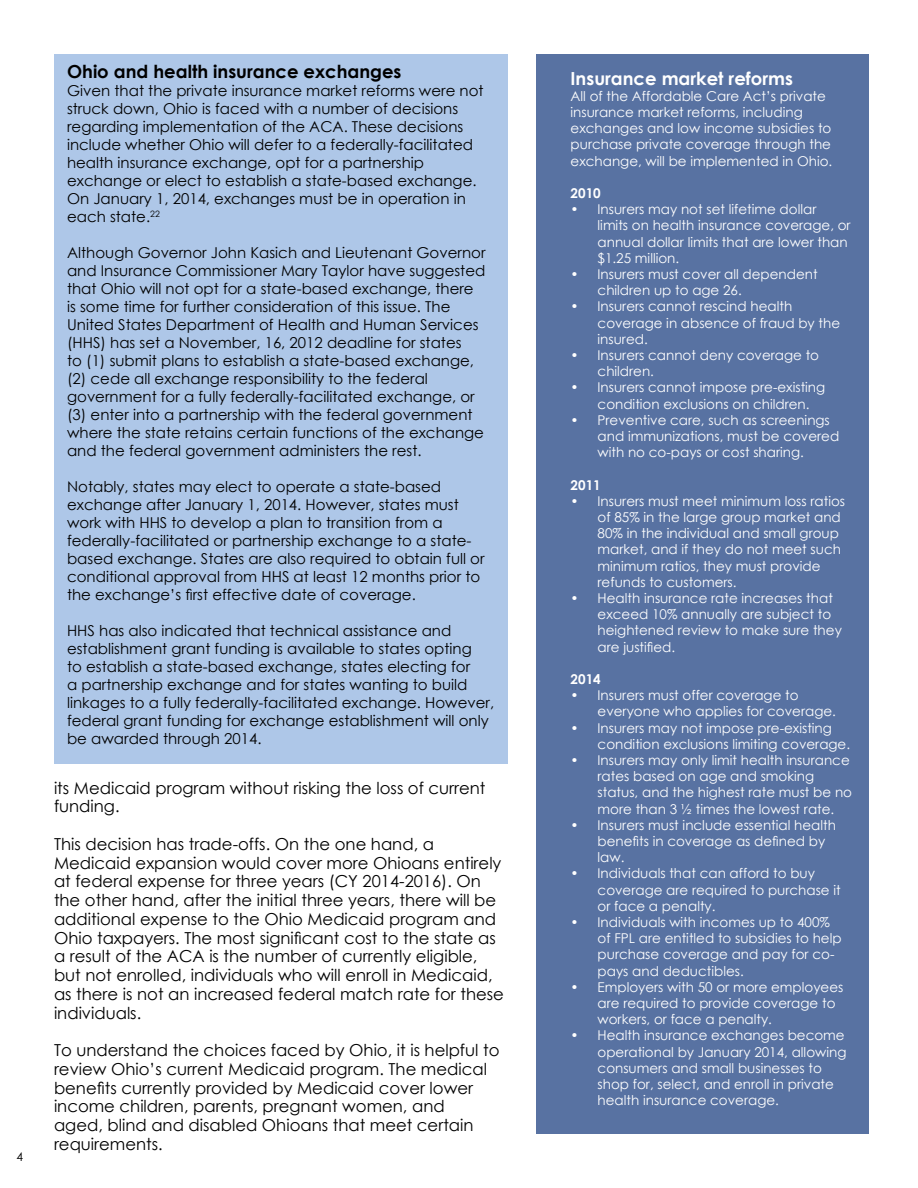
<style>
.page{position:relative;width:918px;height:1188px;background:#fff}
.page>*{position:absolute;margin:0;border:0;box-sizing:border-box;transform-origin:0 0}
.t1{font:700 18px "Century Gothic";color:#000}
.t2{font:700 18px "Century Gothic";color:#fff}
.t3{font:16.5px/18.8px "Century Gothic";color:#000}
.t4{font:15px/18px "Century Gothic";color:#000}
.t5{font:13.5px/16.2px "Century Gothic";color:#fff}
.t6{font:700 13.5px "Century Gothic";color:#fff}
.t7{font:12px "Century Gothic";color:#000}
</style>
<div class="page">
<div style="left:536px;top:54px;width:333px;height:1080px;background:#5872a2"></div>
<div style="left:54px;top:54px;width:454px;height:709px;background:#aec7e8"></div>
<p class="t7" style="left:16px;top:1148px;width:8px">4</p>
<h1 class="t1" style="left:67px;top:58px;width:336px">Ohio and health insurance exchanges</h1>
<p class="t4" style="left:67px;top:82px;width:418px">Given that the private insurance market reforms were not struck down, Ohio is faced with a number of decisions regarding implementation of the ACA. These decisions include whether Ohio will defer to a federally-facilitated health insurance exchange, opt for a partnership exchange or elect to establish a state-based exchange.<br>On January 1, 2014, exchanges must be in operation in each state.<sup>22</sup></p>
<p class="t4" style="left:67px;top:244px;width:420px">Although Governor John Kasich and Lieutenant Governor and Insurance Commissioner Mary Taylor have suggested that Ohio will not opt for a state-based exchange, there is some time for further consideration of this issue. The United States Department of Health and Human Services (HHS) has set a November, 16, 2012 deadline for states<br>to (1) submit plans to establish a state-based exchange, (2) cede all exchange responsibility to the federal government for a fully federally-facilitated exchange, or (3) enter into a partnership with the federal government where the state retains certain functions of the exchange and the federal government administers the rest.</p>
<p class="t4" style="left:67px;top:478px;width:419px">Notably, states may elect to operate a state-based exchange after January 1, 2014. However, states must work with HHS to develop a plan to transition from a federally-facilitated or partnership exchange to a state&shy;based exchange. States are also required to obtain full or conditional approval from HHS at least 12 months prior to the exchange’s first effective date of coverage.</p>
<p class="t4" style="left:67px;top:622px;width:429px">HHS has also indicated that technical assistance and establishment grant funding is available to states opting<br>to establish a state-based exchange, states electing for<br>a partnership exchange and for states wanting to build linkages to a fully federally-facilitated exchange. However, federal grant funding for exchange establishment will only be awarded through 2014.</p>
<p class="t3" style="left:54px;top:778px;width:433px">its Medicaid program without risking the loss of current funding.</p>
<p class="t3" style="left:54px;top:834px;width:451px">This decision has trade-offs. On the one hand, a Medicaid expansion would cover more Ohioans entirely at federal expense for three years (CY 2014-2016). On the other hand, after the initial three years, there will be additional expense to the Ohio Medicaid program and Ohio taxpayers. The most significant cost to the state as a result of the ACA is the number of currently eligible, but not enrolled, individuals who will enroll in Medicaid, as there is not an increased federal match rate for these individuals.</p>
<p class="t3" style="left:54px;top:1040px;width:447px">To understand the choices faced by Ohio, it is helpful to review Ohio’s current Medicaid program. The medical benefits currently provided by Medicaid cover lower income children, parents, pregnant women, and<br>aged, blind and disabled Ohioans that meet certain requirements.</p>
<h1 class="t2" style="left:571px;top:64px;width:224px">Insurance market reforms</h1>
<p class="t5" style="left:571px;top:88px;width:263px">All of the Affordable Care Act’s private insurance market reforms, including exchanges and low income subsidies to purchase private coverage through the exchange, will be implemented in Ohio.</p>
<p class="t6" style="left:571px;top:183px;width:32px">2010</p>
<p class="t5" style="left:598px;top:201px;width:255px;text-indent:-27px">• Insurers may not set lifetime dollar<br>limits on health insurance coverage, or annual dollar limits that are lower than $1.25 million.</p>
<p class="t5" style="left:598px;top:266px;width:222px;text-indent:-27px">• Insurers must cover all dependent children up to age 26.</p>
<p class="t5" style="left:598px;top:298px;width:244px;text-indent:-27px">• Insurers cannot rescind health coverage in absence of fraud by the insured.</p>
<p class="t5" style="left:598px;top:347px;width:223px;text-indent:-27px">• Insurers cannot deny coverage to children.</p>
<p class="t5" style="left:598px;top:379px;width:229px;text-indent:-27px">• Insurers cannot impose pre-existing condition exclusions on children.</p>
<p class="t5" style="left:598px;top:412px;width:243px;text-indent:-27px">• Preventive care, such as screenings and immunizations, must be covered with no co-pays or cost sharing.</p>
<p class="t6" style="left:571px;top:474px;width:32px">2011</p>
<p class="t5" style="left:598px;top:493px;width:249px;text-indent:-27px">• Insurers must meet minimum loss ratios of 85% in the large group market and 80% in the individual and small group market, and if they do not meet such minimum ratios, they must provide refunds to customers.</p>
<p class="t5" style="left:598px;top:590px;width:246px;text-indent:-27px">• Health insurance rate increases that exceed 10% annually are subject to heightened review to make sure they are justified.</p>
<p class="t6" style="left:571px;top:669px;width:32px">2014</p>
<p class="t5" style="left:598px;top:687px;width:240px;text-indent:-27px">• Insurers must offer coverage to everyone who applies for coverage.</p>
<p class="t5" style="left:598px;top:719px;width:254px;text-indent:-27px">• Insurers may not impose pre-existing condition exclusions limiting coverage.</p>
<p class="t5" style="left:598px;top:752px;width:256px;text-indent:-27px">• Insurers may only limit health insurance rates based on age and smoking status, and the highest rate must be no more than 3 ½ times the lowest rate.</p>
<p class="t5" style="left:598px;top:817px;width:240px;text-indent:-27px">• Insurers must include essential health benefits in coverage as defined by law.</p>
<p class="t5" style="left:598px;top:865px;width:245px;text-indent:-27px">• Individuals that can afford to buy coverage are required to purchase it or face a penalty.</p>
<p class="t5" style="left:598px;top:914px;width:245px;text-indent:-27px">• Individuals with incomes up to 400% of FPL are entitled to subsidies to help purchase coverage and pay for co&shy;pays and deductibles.</p>
<p class="t5" style="left:598px;top:979px;width:247px;text-indent:-27px">• Employers with 50 or more employees are required to provide coverage to workers, or face a penalty.</p>
<p class="t5" style="left:598px;top:1027px;width:250px;text-indent:-27px">• Health insurance exchanges become operational by January 2014, allowing consumers and small businesses to shop for, select, and enroll in private health insurance coverage.</p>
</div>
